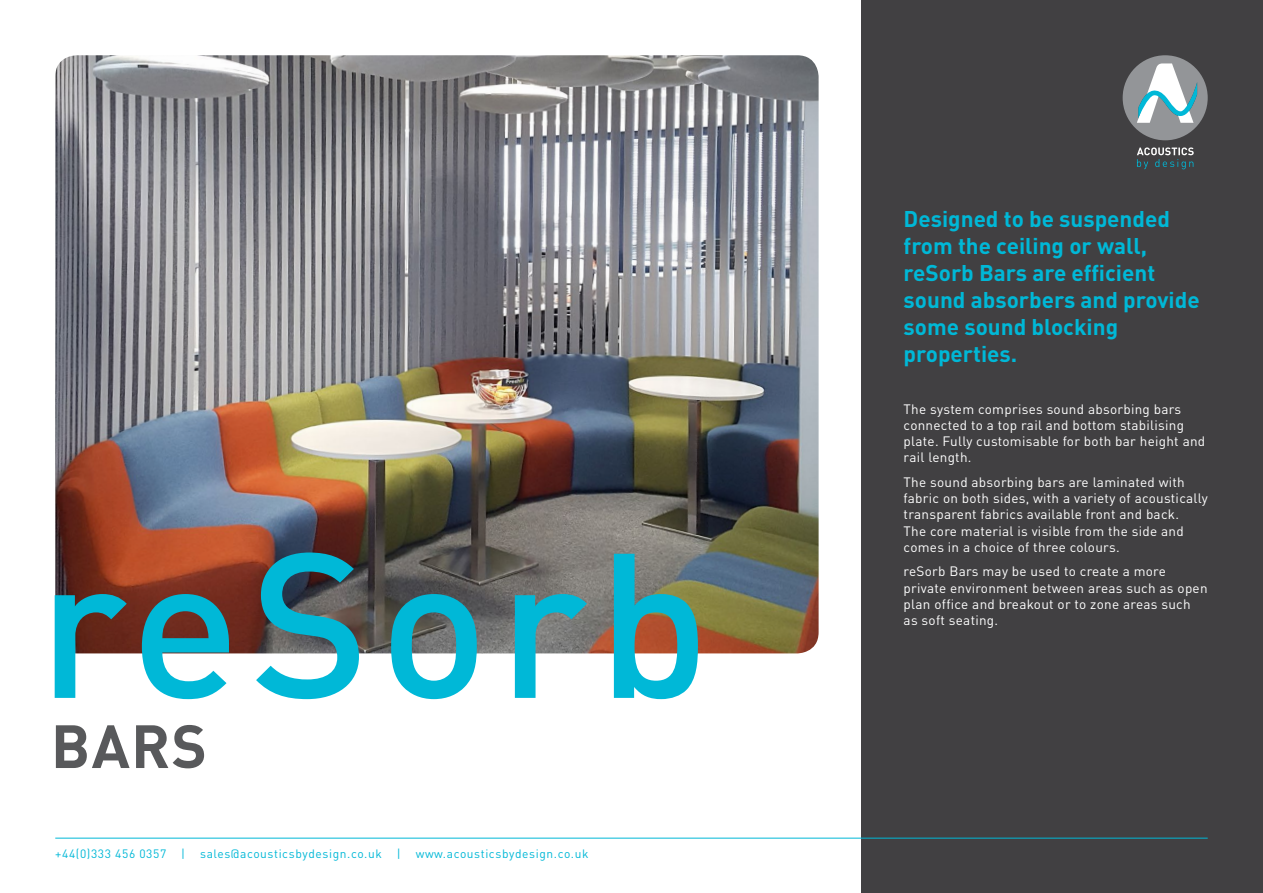
<style>
.page{position:relative;width:1263px;height:893px;background:#fff}
.page>*{position:absolute;margin:0;border:0;box-sizing:border-box;transform-origin:0 0}
.t1{font:500 202.5px "DIN";letter-spacing:.05em;color:#00b8d7}
.t2{font:700 60px "DIN";color:#58595b}
.t3{font:700 22.5px/27px "DIN";color:#00b8d7}
.t4{font:13.5px/16.2px "DIN";letter-spacing:.02em;color:#fff}
.t5{font:12px "DIN";letter-spacing:.05em;color:#00b8d7}
</style>
<div class="page">
<div style="left:861px;top:0;width:402px;height:893px;background:#414042"></div>
<svg style="left:1137px;top:147px;width:57px;height:22px"></svg>
<svg style="left:1123px;top:55px;width:85px;height:85px"></svg>
<hr style="left:55px;top:838px;width:1153px;height:1px;background:#00b8d7">
<img style="left:55px;top:55px;width:764px;height:598px">
<h1 class="t1" style="left:38px;top:495px;width:673px">reSorb</h1>
<h2 class="t2" style="left:51px;top:707px;width:158px">bars</h2>
<p class="t5" style="left:55px;top:846px;width:535px">+44(0)333 456 0357 | sales@acousticsbydesign.co.uk | www.acousticsbydesign.co.uk</p>
<h3 class="t3" style="left:904px;top:204px;width:298px">Designed to be suspended from the ceiling or wall, reSorb Bars are efficient sound absorbers and provide some sound blocking properties.</h3>
<p class="t4" style="left:904px;top:400px;width:303px">The system comprises sound absorbing bars connected to a top rail and bottom stabilising plate. Fully customisable for both bar height and rail length.</p>
<p class="t4" style="left:904px;top:474px;width:306px">The sound absorbing bars are laminated with fabric on both sides, with a variety of acoustically transparent fabrics available front and back.<br>The core material is visible from the side and comes in a choice of three colours.</p>
<p class="t4" style="left:904px;top:563px;width:305px">reSorb Bars may be used to create a more private environment between areas such as open plan office and breakout or to zone areas such as soft seating.</p>
</div>
